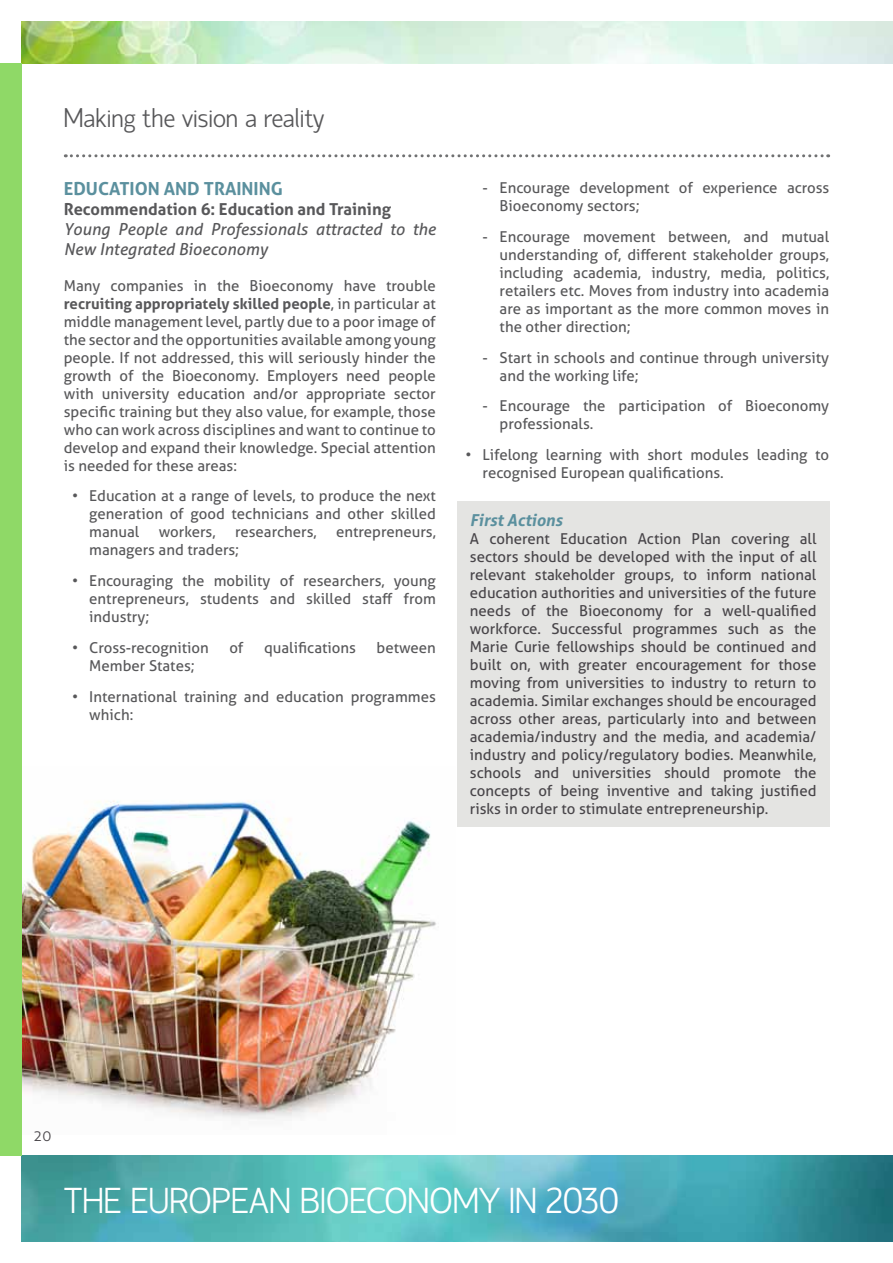
<style>
.page{position:relative;width:893px;height:1263px;background:#fff}
.page>*{position:absolute;margin:0;border:0;box-sizing:border-box;transform-origin:0 0}
.t1{font:300 36px "Hattori Hanzo";color:#fff}
.t2{font:300 27px "Hattori Hanzo";color:#58585a}
.t3{font:700 18px "Aller";color:#5b909e}
.t4{font:italic 16.5px/19.8px "Aller";color:#58585a}
.t5{font:700 16.5px "Aller";color:#58585a}
.t6{font:italic 700 16.5px "Aller";color:#5b909e}
.t7{font:15px/18px "Aller";color:#58585a}
.t8{font:15px/18px "Aller";color:#484549;text-align:justify}
.t9{font:300 15px "Aller";color:#484549}
.s1{font-weight:700}
</style>
<div class="page">
<img style="left:21px;top:1156px;width:872px;height:86px">
<img style="left:21px;top:21px;width:872px;height:43px">
<img style="left:21px;top:767px;width:415px;height:367px">
<div style="left:0;top:64px;width:21px;height:1092px;background:#8fd967"></div>
<svg style="left:65px;top:154px;width:764px;height:3px"></svg>
<div style="left:457px;top:501px;width:372px;height:326px;background:#e4e4e2"></div>
<h2 class="t2" style="left:64px;top:104px;width:262px">Making the vision a reality</h2>
<p class="t3" style="left:64px;top:178px;width:221px">EDUCATION AND TRAINING</p>
<p class="t5" style="left:64px;top:199px;width:329px">Recommendation 6: Education and Training</p>
<p class="t4" style="left:64px;top:219px;width:374px">Young People and Professionals attracted to the<br>New Integrated Bioeconomy</p>
<p class="t7" style="left:64px;top:276px;width:374px;text-align:justify">Many companies in the Bioeconomy have trouble <span class="s1">recruiting appropriately skilled people</span>, in particular at middle management level, partly due to a poor image of the sector and the opportunities available among young people. If not addressed, this will seriously hinder the growth of the Bioeconomy. Employers need people with university education and/or appropriate sector specific training but they also value, for example, those who can work across disciplines and want to continue to develop and expand their knowledge. Special attention is needed for these areas:</p>
<p class="t7" style="left:89px;top:487px;width:348px;text-align:justify;text-indent:-17px">• Education at a range of levels, to produce the next generation of good technicians and other skilled manual</p>
<p class="t7" style="left:159px;top:523px;width:58px">workers,</p>
<p class="t7" style="left:235px;top:523px;width:83px">researchers,</p>
<p class="t7" style="left:336px;top:523px;width:101px">entrepreneurs,</p>
<p class="t7" style="left:89px;top:541px;width:151px">managers and traders;</p>
<p class="t7" style="left:89px;top:572px;width:348px;text-align:justify;text-indent:-17px">• Encouraging the mobility of researchers, young entrepreneurs, students and skilled staff from industry;</p>
<p class="t7" style="left:72px;top:639px;width:138px">• Cross-recognition</p>
<p class="t7" style="left:229px;top:639px;width:16px">of</p>
<p class="t7" style="left:264px;top:639px;width:93px">qualifications</p>
<p class="t7" style="left:377px;top:639px;width:61px">between</p>
<p class="t7" style="left:89px;top:657px;width:107px">Member States;</p>
<p class="t7" style="left:89px;top:687px;width:348px;text-indent:-17px">• International training and education programmes which:</p>
<p class="t7" style="left:500px;top:179px;width:331px;text-indent:-17px">-- Encourage development of experience across<br>Bioeconomy sectors;</p>
<p class="t7" style="left:500px;top:227px;width:331px;text-align:justify;text-indent:-17px">-- Encourage movement between, and mutual understanding of, different stakeholder groups, including academia, industry, media, politics, retailers etc. Moves from industry into academia are as important as the more common moves in the other direction;</p>
<p class="t7" style="left:500px;top:348px;width:331px;text-indent:-17px">-- Start in schools and continue through university and the working life;</p>
<p class="t7" style="left:500px;top:397px;width:331px;text-indent:-17px">-- Encourage the participation of Bioeconomy professionals.</p>
<p class="t7" style="left:483px;top:446px;width:348px;text-indent:-17px">• Lifelong learning with short modules leading to recognised European qualifications.</p>
<p class="t6" style="left:470px;top:510px;width:94px">First Actions</p>
<p class="t8" style="left:470px;top:530px;width:348px">A coherent Education Action Plan covering all sectors should be developed with the input of all relevant stakeholder groups, to inform national education authorities and universities of the future needs of the Bioeconomy for a well-qualified workforce. Successful programmes such as the Marie Curie fellowships should be continued and built on, with greater encouragement for those moving from universities to industry to return to academia. Similar exchanges should be encouraged across other areas, particularly into and between academia/industry and the media, and academia/ industry and policy/regulatory bodies. Meanwhile, schools and universities should promote the concepts of being inventive and taking justified risks in order to stimulate entrepreneurship.</p>
<p class="t9" style="left:34px;top:1127px;width:19px">20</p>
<h1 class="t1" style="left:64px;top:1181px;width:557px">THE EUROPEAN BIOECONOMY IN 2030</h1>
</div>
